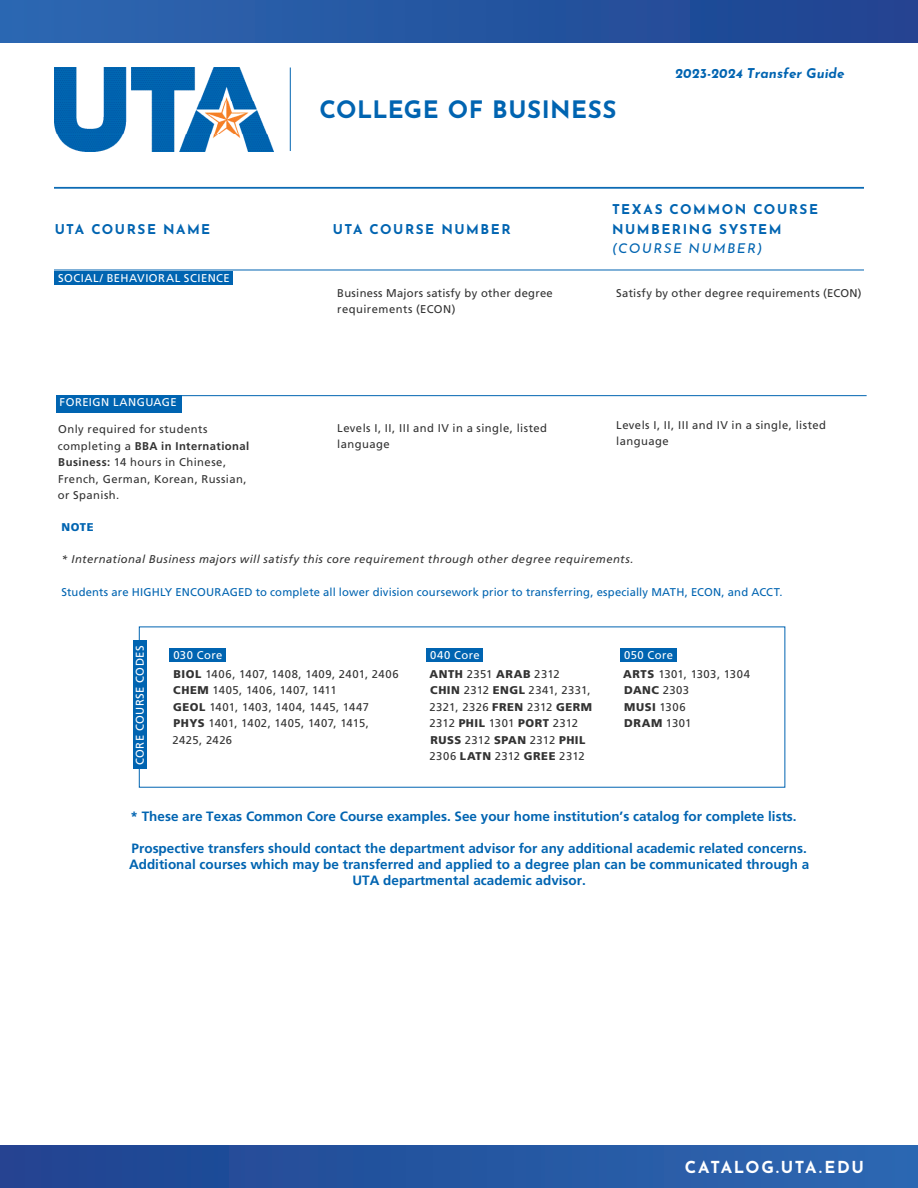
<style>
.page{position:relative;width:918px;height:1188px;background:#fff}
.page>*{position:absolute;margin:0;border:0;box-sizing:border-box;transform-origin:0 0}
.t1{font:700 24px "Josefin Sans";letter-spacing:.02em;color:#0064b1}
.t2{font:700 16.5px "Josefin Sans";letter-spacing:.095em;color:#fff}
.t3{font:700 13.5px/16.2px "Frutiger LT Std";color:#0064b1;text-align:center}
.t4{font:700 13.5px/19.5px "Josefin Sans";letter-spacing:.115em;color:#0064b1}
.t5{font:italic 700 13.5px "Josefin Sans";letter-spacing:.005em;color:#0064b1}
.t6{font:italic 13.5px "Josefin Sans";letter-spacing:.11em;color:#0064b1}
.t7{font:11.25px/16.5px "Frutiger LT Std";letter-spacing:.035em;color:#333}
.t8{font:11.25px "Frutiger LT Std";letter-spacing:.015em;color:#0064b1}
.t9{font:italic 11.25px "Frutiger LT Std";letter-spacing:.04em;color:#333}
.t10{font:11.25px "Frutiger LT Std";letter-spacing:.04em;color:#fff}
.t11{font:11.25px "Frutiger LT Std";letter-spacing:.055em;color:#333}
.t12{font:11.25px "Frutiger LT Std";letter-spacing:.01em;color:#333}
.t13{font:900 11.25px "Frutiger LT Std";color:#0064b1}
.s1{font-weight:700}
.s2{font-family:"Frutiger"}
.s3{font-weight:900}
</style>
<div class="page">
<hr style="left:54px;top:187px;width:810px;height:1px;background:#0064b1">
<hr style="left:290px;top:68px;width:1px;height:83px;background:#0064b1">
<img style="left:54px;top:68px;width:220px;height:83px">
<div style="left:0;top:0;width:918px;height:42px;background:linear-gradient(to right,#2c68b2,#1f4390)"></div>
<div style="left:0;top:1146px;width:918px;height:42px;background:linear-gradient(to right,#1f4390,#2c68b2)"></div>
<div style="left:133px;top:640px;width:14px;height:128px;background:#0064b1"></div>
<div style="left:620px;top:648px;width:57px;height:13px;background:#0064b1"></div>
<div style="left:170px;top:648px;width:56px;height:13px;background:#0064b1"></div>
<div style="left:427px;top:648px;width:56px;height:13px;background:#0064b1"></div>
<hr style="left:54px;top:270px;width:810px;height:1px;background:#0064b1">
<hr style="left:54px;top:188px;width:810px;height:1px;background:#0064b1">
<div style="left:55px;top:271px;width:178px;height:14px;background:#0064b1"></div>
<hr style="left:57px;top:395px;width:810px;height:1px;background:#0064b1">
<div style="left:56px;top:395px;width:126px;height:18px;background:#0064b1"></div>
<p class="t1" style="left:320px;top:88px;width:298px">COLLEGE OF BUSINESS</p>
<p class="t5" style="left:675px;top:61px;width:171px">2023-2024 Transfer Guide</p>
<p class="t4" style="left:55px;top:217px;width:157px">UTA COURSE NAME</p>
<p class="t4" style="left:333px;top:217px;width:179px">UTA COURSE NUMBER</p>
<p class="t10" style="left:58px;top:271px;width:173px">SOCIAL/ BEHAVIORAL SCIENCE</p>
<p class="t10" style="left:60px;top:396px;width:119px">FOREIGN LANGUAGE</p>
<p class="t7" style="left:58px;top:421px;width:193px">Only required for students completing a <span class="s1">BBA in International<br>Business:</span> 14 hours in Chinese,<br>French, German, Korean, Russian, or Spanish.</p>
<p class="t7" style="left:337px;top:285px;width:217px">Business Majors <span class="s2">s</span>atisfy by other degree requirements (ECON)</p>
<p class="t7" style="left:337px;top:420px;width:211px">Levels I, II, III and IV in a single, listed language</p>
<p class="t4" style="left:612px;top:198px;width:208px">TEXAS COMMON COURSE<br>NUMBERING SYSTEM</p>
<p class="t6" style="left:612px;top:237px;width:152px">(COURSE NUMBER)</p>
<p class="t7" style="left:616px;top:285px;width:247px">Satisfy by other degree requirements (ECON)</p>
<p class="t7" style="left:616px;top:417px;width:211px">Levels I, II, III and IV in a single, listed language</p>
<p class="t13" style="left:62px;top:520px;width:34px">NOTE</p>
<p class="t9" style="left:62px;top:552px;width:574px">* International Business majors will satisfy this core requirement through other degree requirements.</p>
<p class="t8" style="left:62px;top:585px;width:723px">Students are HIGHLY ENCOURAGED to complete all lower division coursework prior to transferring, especially MATH, ECON, and ACCT.</p>
<p class="t10" style="left:133px;top:765px;width:121px;rotate:-90deg">CORE COURSE CODES</p>
<p class="t10" style="left:624px;top:648px;width:51px">050 Core</p>
<p class="t10" style="left:173px;top:648px;width:51px">030 Core</p>
<p class="t11" style="left:174px;top:667px;width:227px"><span class="s3">BIOL</span> 1406, 1407, 1408, 1409, 2401, 2406</p>
<p class="t12" style="left:173px;top:684px;width:165px"><span class="s3">CHEM</span> 1405, 1406, 1407, 1411</p>
<p class="t7" style="left:173px;top:699px;width:197px"><span class="s3">GEOL</span> 1401, 1403, 1404, 1445, 1447</p>
<p class="t7" style="left:173px;top:715px;width:198px"><span class="s3">PHYS</span> 1401, 1402, 1405, 1407, 1415,<br>2425, 2426</p>
<p class="t10" style="left:430px;top:648px;width:51px">040 Core</p>
<p class="t7" style="left:430px;top:666px;width:164px"><span class="s3">ANTH</span> 2351 <span class="s3">ARAB</span> 2312<br><span class="s3">CHIN</span> 2312 <span class="s3">ENGL</span> 2341, 2331,<br>2321, 2326 <span class="s3">FREN</span> 2312 <span class="s3">GERM<br></span>2312 <span class="s3">PHIL</span> 1301 <span class="s3">PORT</span> 2312<br><span class="s3">RUSS</span> 2312 <span class="s3">SPAN</span> 2312 <span class="s3">PHIL<br></span>2306 <span class="s3">LATN</span> 2312 <span class="s3">GREE</span> 2312</p>
<p class="t7" style="left:623px;top:666px;width:128px"><span class="s3">ARTS</span> 1301, 1303, 1304<br><span class="s3">DANC</span> 2303<br><span class="s3">MUSI</span> 1306<br><span class="s3">DRAM</span> 1301</p>
<p class="t3" style="left:131px;top:808px;width:668px">* These are Texas Common Core Course examples. See your home institution’s catalog for complete lists.</p>
<p class="t3" style="left:129px;top:840px;width:682px">Prospective transfers should contact the department advisor for any additional academic related concerns.<br>Additional courses which may be transferred and applied to a degree plan can be communicated through a<br>UTA departmental academic advisor.</p>
<h2 class="t2" style="left:685px;top:1153px;width:181px">CATALOG.UTA.EDU</h2>
</div>
